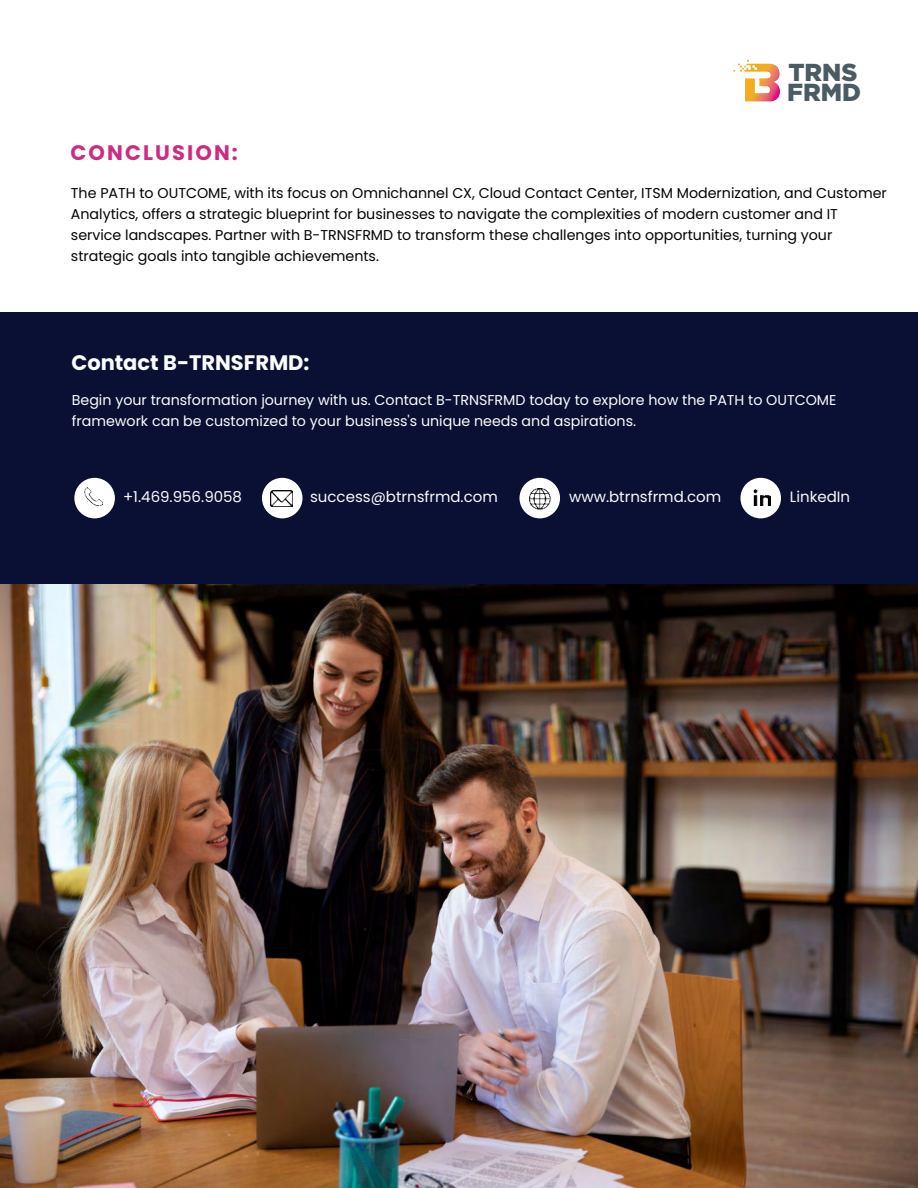
<style>
.page{position:relative;width:918px;height:1188px;background:#fff}
.page>*{position:absolute;margin:0;border:0;box-sizing:border-box;transform-origin:0 0}
.t1{font:900 24.6px/20.2px "Gotham";color:#4a5b63}
.t2{font:700 21px "Poppins";color:#fbfcfd}
.t3{font:700 21px "Poppins";letter-spacing:.1em;color:#cc2c81}
.t4{font:15px "Poppins";color:#fbfafb}
.t5{font:14.25px/21px "Poppins";color:#040503}
.t6{font:14.25px/21px "Poppins";color:#fbfcfd}
</style>
<div class="page">
<img style="left:0;top:584px;width:918px;height:604px">
<div style="left:0;top:313px;width:918px;height:271px;background:#091034"></div>
<svg style="left:733px;top:60px;width:47px;height:42px"></svg>
<div style="left:262px;top:478px;width:41px;height:40px;background:#fff;border-radius:50%"></div>
<img style="left:271px;top:491px;width:22px;height:15px">
<div style="left:74px;top:478px;width:41px;height:40px;background:#fff;border-radius:50%"></div>
<div style="left:519px;top:478px;width:41px;height:40px;background:#fff;border-radius:50%"></div>
<div style="left:740px;top:478px;width:41px;height:40px;background:#fff;border-radius:50%"></div>
<img style="left:529px;top:488px;width:22px;height:22px">
<img style="left:85px;top:488px;width:18px;height:18px">
<img style="left:753px;top:489px;width:18px;height:16px">
<h1 class="t1" style="left:787px;top:64px;width:75px">TRNS<br>FRMD</h1>
<h2 class="t3" style="left:70px;top:144px;width:169px">CONCLUSION:</h2>
<p class="t5" style="left:71px;top:182px;width:817px">The PATH to OUTCOME, with its focus on Omnichannel CX, Cloud Contact Center, ITSM Modernization, and Customer Analytics, offers a strategic blueprint for businesses to navigate the complexities of modern customer and IT service landscapes. Partner with B-TRNSFRMD to transform these challenges into opportunities, turning your strategic goals into tangible achievements.</p>
<h2 class="t2" style="left:71px;top:354px;width:240px">Contact B-TRNSFRMD:</h2>
<p class="t6" style="left:72px;top:389px;width:766px">Begin your transformation journey with us. Contact B-TRNSFRMD today to explore how the PATH to OUTCOME framework can be customized to your business's unique needs and aspirations.</p>
<p class="t4" style="left:123px;top:488px;width:121px">+1.469.956.9058</p>
<p class="t4" style="left:310px;top:488px;width:189px">success@btrnsfrmd.com</p>
<p class="t4" style="left:569px;top:488px;width:154px">www.btrnsfrmd.com</p>
<p class="t4" style="left:790px;top:488px;width:62px">LinkedIn</p>
</div>
